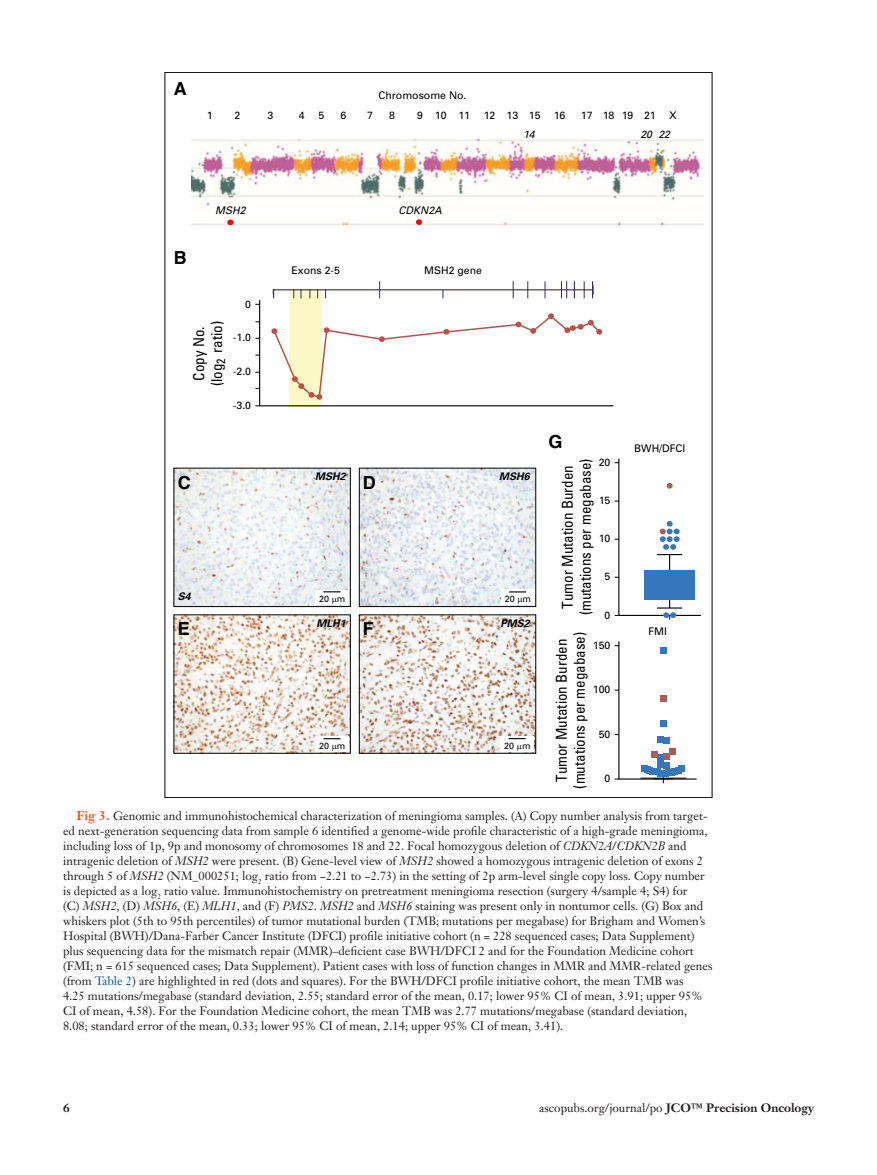
<style>
.page{position:relative;width:877px;height:1175px;background:#fff}
.page>*{position:absolute;margin:0;border:0;box-sizing:border-box;transform-origin:0 0}
.t1{font:700 18px "Helvetica";color:#000}
.t2{font:condensed 15px/18px "Univers";color:#000;text-align:center}
.t3{font:12px/15px "Janson Text LT Pro";color:#231f20}
.t4{font:700 12px "Janson Text LT Pro";color:#231f20}
.t5{font:10.5px "Univers";color:#000}
.t6{font:italic 700 10.5px "Univers";color:#000}
.t7{font:italic 10.5px "Univers";color:#000}
.t8{font:9px "Univers";color:#000}
.s1{font-weight:700;font-size:12.75px;color:#ea542a}
.s2{font-style:italic}
.s3{color:#0054a6}
.s4{font-weight:700}
</style>
<div class="page">
<img style="left:191px;top:139px;width:512px;height:88px">
<svg style="left:227px;top:219px;width:6px;height:6px"></svg>
<svg style="left:416px;top:219px;width:6px;height:6px"></svg>
<svg style="left:255px;top:281px;width:359px;height:126px"></svg>
<svg style="left:173px;top:467px;width:363px;height:287px"></svg>
<div style="left:315px;top:590px;width:34px;height:15px;background:#fff"></div>
<svg style="left:323px;top:591px;width:18px;height:1px"></svg>
<div style="left:315px;top:736px;width:34px;height:15px;background:#fff"></div>
<svg style="left:323px;top:738px;width:18px;height:1px"></svg>
<div style="left:500px;top:736px;width:34px;height:15px;background:#fff"></div>
<svg style="left:509px;top:738px;width:17px;height:1px"></svg>
<div style="left:501px;top:590px;width:33px;height:15px;background:#fff"></div>
<svg style="left:509px;top:591px;width:17px;height:1px"></svg>
<svg style="left:615px;top:458px;width:86px;height:161px"></svg>
<svg style="left:615px;top:641px;width:82px;height:142px"></svg>
<hr style="left:640px;top:777px;width:46px;height:1px;background:#000">
<h1 class="t1" style="left:174px;top:78px;width:14px">A</h1>
<p class="t5" style="left:378px;top:89px;width:90px">Chromosome No.</p>
<p class="t5" style="left:207px;top:109px;width:7px">1</p>
<p class="t5" style="left:235px;top:109px;width:7px">2</p>
<p class="t5" style="left:267px;top:109px;width:7px">3</p>
<p class="t5" style="left:299px;top:109px;width:7px">4</p>
<p class="t5" style="left:318px;top:109px;width:7px">5</p>
<p class="t5" style="left:340px;top:109px;width:7px">6</p>
<p class="t5" style="left:367px;top:109px;width:7px">7</p>
<p class="t5" style="left:389px;top:109px;width:7px">8</p>
<p class="t5" style="left:417px;top:109px;width:54px">9 10 11</p>
<p class="t5" style="left:484px;top:109px;width:58px">12 13 15</p>
<p class="t5" style="left:554px;top:109px;width:13px">16</p>
<p class="t5" style="left:581px;top:109px;width:76px">17 18 19 21</p>
<p class="t5" style="left:669px;top:109px;width:9px">X</p>
<p class="t7" style="left:523px;top:128px;width:13px">14</p>
<p class="t7" style="left:640px;top:129px;width:31px">20 22</p>
<h1 class="t1" style="left:174px;top:247px;width:14px">B</h1>
<p class="t7" style="left:215px;top:204px;width:32px">MSH2</p>
<p class="t7" style="left:399px;top:204px;width:45px">CDKN2A</p>
<p class="t5" style="left:292px;top:264px;width:50px">Exons 2-5</p>
<p class="t5" style="left:424px;top:264px;width:59px">MSH2 gene</p>
<p class="t2" style="left:190px;top:386px;width:66px;rotate:-90deg">Copy No. (log<sub>2</sub> ratio)</p>
<p class="t5" style="left:245px;top:298px;width:7px">0</p>
<p class="t5" style="left:233px;top:331px;width:20px">-1.0</p>
<p class="t5" style="left:233px;top:365px;width:20px">-2.0</p>
<p class="t5" style="left:233px;top:399px;width:20px">-3.0</p>
<h1 class="t1" style="left:548px;top:431px;width:16px">G</h1>
<p class="t5" style="left:634px;top:442px;width:53px">BWH/DFCI</p>
<p class="t5" style="left:599px;top:456px;width:13px">20</p>
<p class="t2" style="left:558px;top:615px;width:158px;rotate:-90deg">Tumor Mutation Burden (mutations per megabase)</p>
<p class="t6" style="left:315px;top:470px;width:32px">MSH2</p>
<p class="t6" style="left:499px;top:470px;width:32px">MSH6</p>
<h1 class="t1" style="left:178px;top:471px;width:14px">C</h1>
<h1 class="t1" style="left:363px;top:471px;width:14px">D</h1>
<p class="t5" style="left:599px;top:494px;width:13px">15</p>
<p class="t5" style="left:599px;top:532px;width:13px">10</p>
<p class="t5" style="left:605px;top:570px;width:7px">5</p>
<p class="t6" style="left:178px;top:589px;width:14px">S4</p>
<p class="t8" style="left:319px;top:594px;width:28px">20 m</p>
<h1 class="t1" style="left:178px;top:617px;width:14px">E</h1>
<h1 class="t1" style="left:363px;top:617px;width:12px">F</h1>
<p class="t8" style="left:505px;top:594px;width:28px">20 m</p>
<p class="t5" style="left:605px;top:609px;width:7px">0</p>
<p class="t6" style="left:316px;top:617px;width:31px">MLH1</p>
<p class="t6" style="left:500px;top:617px;width:31px">PMS2</p>
<p class="t5" style="left:648px;top:624px;width:20px">FMI</p>
<p class="t2" style="left:570px;top:788px;width:158px;rotate:-90deg">(mutations per megabase)</p>
<p class="t3" style="left:63px;top:808px;width:651px;text-indent:13px"><span class="s1">Fig 3.</span> Genomic and immunohistochemical characterization of meningioma samples. (A) Copy number analysis from target&shy;ed next-generation sequencing data from sample 6 identified a genome-wide profile characteristic of a high-grade meningioma, including loss of 1p, 9p and monosomy of chromosomes 18 and 22. Focal homozygous deletion of <span class="s2">CDKN2A</span>/<span class="s2">CDKN2B</span> and intragenic deletion of <span class="s2">MSH2</span> were present. (B) Gene-level view of <span class="s2">MSH2</span> showed a homozygous intragenic deletion of exons 2 through 5 of <span class="s2">MSH2</span> (NM_000251; log<sub>2</sub> ratio from −2.21 to −2.73) in the setting of 2p arm-level single copy loss. Copy number is depicted as a log<sub>2</sub> ratio value. Immunohistochemistry on pretreatment meningioma resection (surgery 4/sample 4; S4) for<br>(C) <span class="s2">MSH2</span>, (D) <span class="s2">MSH6</span>, (E) <span class="s2">MLH1</span>, and (F) <span class="s2">PMS2</span>. <span class="s2">MSH2</span> and <span class="s2">MSH6</span> staining was present only in nontumor cells. (G) Box and whiskers plot (5th to 95th percentiles) of tumor mutational burden (TMB; mutations per megabase) for Brigham and Women’s Hospital (BWH)/Dana-Farber Cancer Institute (DFCI) profile initiative cohort (n = 228 sequenced cases; Data Supplement) plus sequencing data for the mismatch repair (MMR)–deficient case BWH/DFCI 2 and for the Foundation Medicine cohort (FMI; n = 615 sequenced cases; Data Supplement). Patient cases with loss of function changes in MMR and MMR-related genes (from <span class="s3">Table 2</span>) are highlighted in red (dots and squares). For the BWH/DFCI profile initiative cohort, the mean TMB was<br>4.25 mutations/megabase (standard deviation, 2.55; standard error of the mean, 0.17; lower 95% CI of mean, 3.91; upper 95% CI of mean, 4.58). For the Foundation Medicine cohort, the mean TMB was 2.77 mutations/megabase (standard deviation, 8.08; standard error of the mean, 0.33; lower 95% CI of mean, 2.14; upper 95% CI of mean, 3.41).</p>
<p class="t2" style="left:552px;top:782px;width:145px;rotate:-90deg">Tumor Mutation Burden</p>
<p class="t5" style="left:593px;top:639px;width:19px">150</p>
<p class="t5" style="left:593px;top:683px;width:19px">100</p>
<p class="t5" style="left:599px;top:728px;width:13px">50</p>
<p class="t8" style="left:319px;top:740px;width:28px">20 m</p>
<p class="t8" style="left:504px;top:740px;width:28px">20 m</p>
<p class="t5" style="left:605px;top:772px;width:7px">0</p>
<p class="t4" style="left:63px;top:1100px;width:8px">6</p>
<p class="t3" style="left:539px;top:1100px;width:277px">ascopubs.org/journal/po <span class="s4">JCO™ Precision Oncology</span></p>
</div>
